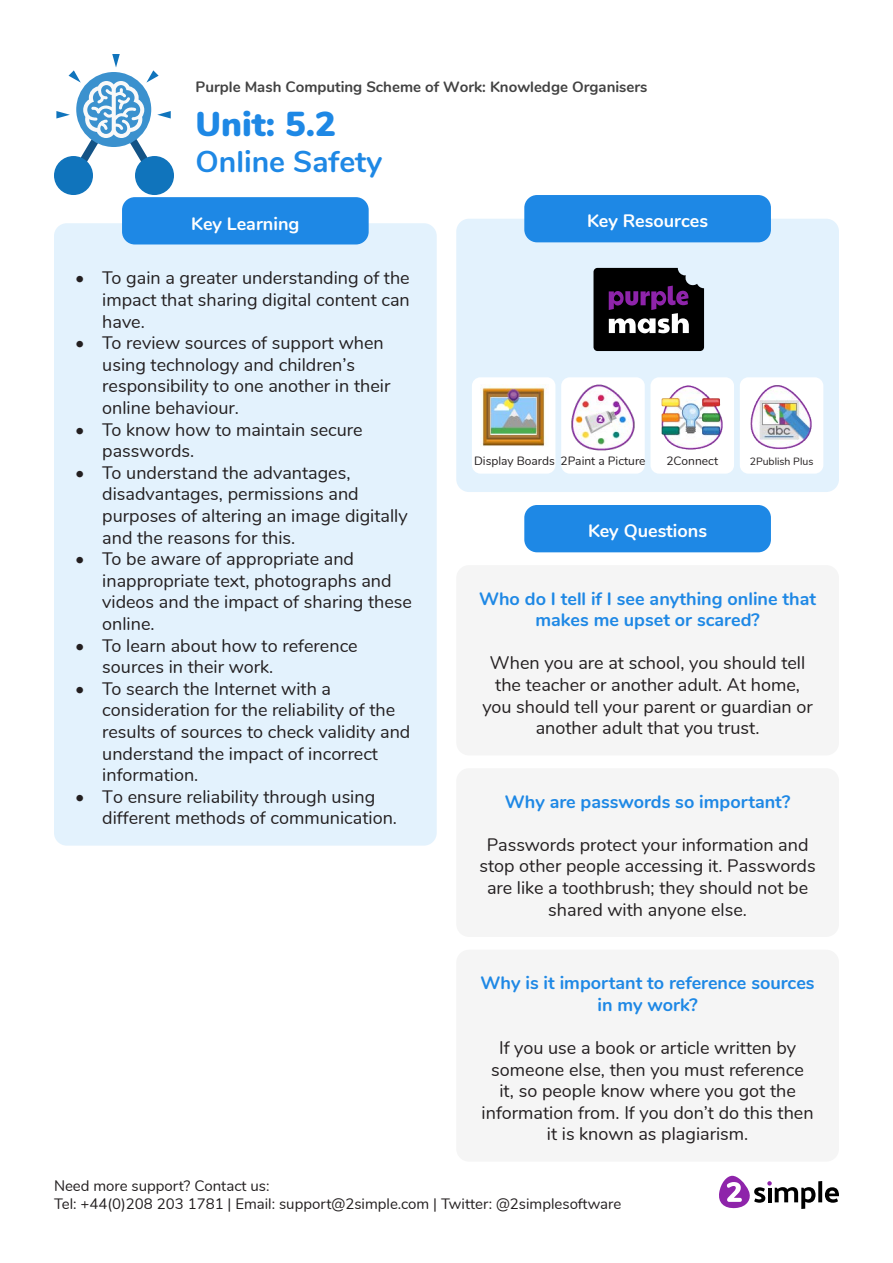
<style>
.page{position:relative;width:893px;height:1263px;background:#fff}
.page>*{position:absolute;margin:0;border:0;box-sizing:border-box;transform-origin:0 0}
.t1{font:900 34.5px "Nunito";color:#1e88e5}
.t2{font:700 30px "Nunito";color:#1e88e5}
.t3{font:18px/21.6px "Nunito";color:#231f20}
.t4{font:700 18px/21.6px "Nunito";color:#1e88e5;text-align:center}
.t5{font:700 18px "Nunito";color:#fff}
.t6{font:15px/18px "Nunito";color:#231f20}
.t7{font:700 15px "Nunito";color:#424242}
.t8{font:12px "Nunito";color:#231f20}
.t9{font:10.5px "Nunito";color:#231f20}
</style>
<div class="page">
<svg style="left:818px;top:1181px;width:4px;height:21px"></svg>
<svg style="left:825px;top:1187px;width:14px;height:16px"></svg>
<svg style="left:719px;top:1176px;width:96px;height:33px"></svg>
<div style="left:54px;top:223px;width:383px;height:623px;background:#e3f2fd;border-radius:13px"></div>
<div style="left:122px;top:197px;width:247px;height:47px;background:#1e88e5;border-radius:13px"></div>
<div style="left:54px;top:156px;width:39px;height:39px;background:#1074bc;border-radius:50%"></div>
<div style="left:135px;top:156px;width:39px;height:39px;background:#1074bc;border-radius:50%"></div>
<svg style="left:56px;top:54px;width:115px;height:133px"></svg>
<div style="left:456px;top:219px;width:383px;height:273px;background:#e3f2fd;border-radius:13px"></div>
<div style="left:524px;top:195px;width:247px;height:47px;background:#1e88e5;border-radius:13px"></div>
<svg style="left:593px;top:268px;width:111px;height:83px;background:#2d2531"></svg>
<div style="left:472px;top:377px;width:83px;height:97px;background:#fff;border-radius:9px"></div>
<div style="left:561px;top:377px;width:84px;height:97px;background:#fff;border-radius:9px"></div>
<div style="left:650px;top:377px;width:84px;height:97px;background:#fff;border-radius:9px"></div>
<div style="left:740px;top:377px;width:83px;height:97px;background:#fff;border-radius:9px"></div>
<img style="left:482px;top:386px;width:63px;height:61px">
<img style="left:571px;top:384px;width:64px;height:67px">
<img style="left:661px;top:385px;width:62px;height:65px">
<img style="left:750px;top:385px;width:62px;height:65px">
<div style="left:524px;top:505px;width:247px;height:47px;background:#1e88e5;border-radius:13px"></div>
<div style="left:456px;top:565px;width:383px;height:190px;background:#f5f5f5;border-radius:13px"></div>
<div style="left:456px;top:768px;width:383px;height:169px;background:#f5f5f5;border-radius:13px"></div>
<div style="left:456px;top:950px;width:383px;height:211px;background:#f5f5f5;border-radius:13px"></div>
<p class="t7" style="left:196px;top:76px;width:454px">Purple Mash Computing Scheme of Work: Knowledge Organisers</p>
<p class="t1" style="left:196px;top:98px;width:142px">Unit: 5.2</p>
<p class="t2" style="left:196px;top:139px;width:188px">Online Safety</p>
<p class="t5" style="left:587px;top:208px;width:122px">Key Resources</p>
<p class="t5" style="left:191px;top:210px;width:110px">Key Learning</p>
<p class="t3" style="left:102px;top:266px;width:309px;text-align:justify;text-indent:-27px">• To gain a greater understanding of the impact that sharing digital content can have.</p>
<p class="t3" style="left:102px;top:331px;width:290px;text-indent:-27px">• To review sources of support when using technology and children’s responsibility to one another in their online behaviour.</p>
<p class="t3" style="left:102px;top:417px;width:262px;text-indent:-27px">• To know how to maintain secure passwords.</p>
<p class="t3" style="left:102px;top:461px;width:307px;text-indent:-27px">• To understand the advantages, disadvantages, permissions and purposes of altering an image digitally and the reasons for this.</p>
<p class="t3" style="left:102px;top:547px;width:311px;text-indent:-27px">• To be aware of appropriate and inappropriate text, photographs and videos and the impact of sharing these online.</p>
<p class="t3" style="left:102px;top:633px;width:257px;text-indent:-27px">• To learn about how to reference sources in their work.</p>
<p class="t3" style="left:75px;top:677px;width:11px">•</p>
<p class="t3" style="left:102px;top:677px;width:310px">To search the Internet with a consideration for the reliability of the results of sources to check validity and understand the impact of incorrect information.<br>To ensure reliability through using different methods of communication.</p>
<p class="t3" style="left:75px;top:785px;width:11px">•</p>
<p class="t8" style="left:474px;top:452px;width:82px">Display Boards</p>
<p class="t8" style="left:560px;top:452px;width:86px">2Paint a Picture</p>
<p class="t8" style="left:666px;top:452px;width:53px">2Connect</p>
<p class="t9" style="left:750px;top:453px;width:65px">2Publish Plus</p>
<p class="t5" style="left:588px;top:518px;width:121px">Key Questions</p>
<p class="t4" style="left:479px;top:586px;width:339px">Who do I tell if I see anything online that makes me upset or scared?</p>
<p class="t3" style="left:482px;top:651px;width:332px;text-align:center">When you are at school, you should tell the teacher or another adult. At home, you should tell your parent or guardian or another adult that you trust.</p>
<p class="t4" style="left:505px;top:789px;width:287px">Why are passwords so important?</p>
<p class="t3" style="left:479px;top:833px;width:338px;text-align:center">Passwords protect your information and stop other people accessing it. Passwords are like a toothbrush; they should not be shared with anyone else.</p>
<p class="t4" style="left:481px;top:971px;width:336px">Why is it important to reference sources in my work?</p>
<p class="t3" style="left:482px;top:1036px;width:334px;text-align:center">If you use a book or article written by someone else, then you must reference<br>it, so people know where you got the information from. If you don’t do this then it is known as plagiarism.</p>
<p class="t6" style="left:54px;top:1176px;width:569px">Need more support? Contact us:<br>Tel: +44(0)208 203 1781 | Email: support@2simple.com | Twitter: @2simplesoftware</p>
</div>
